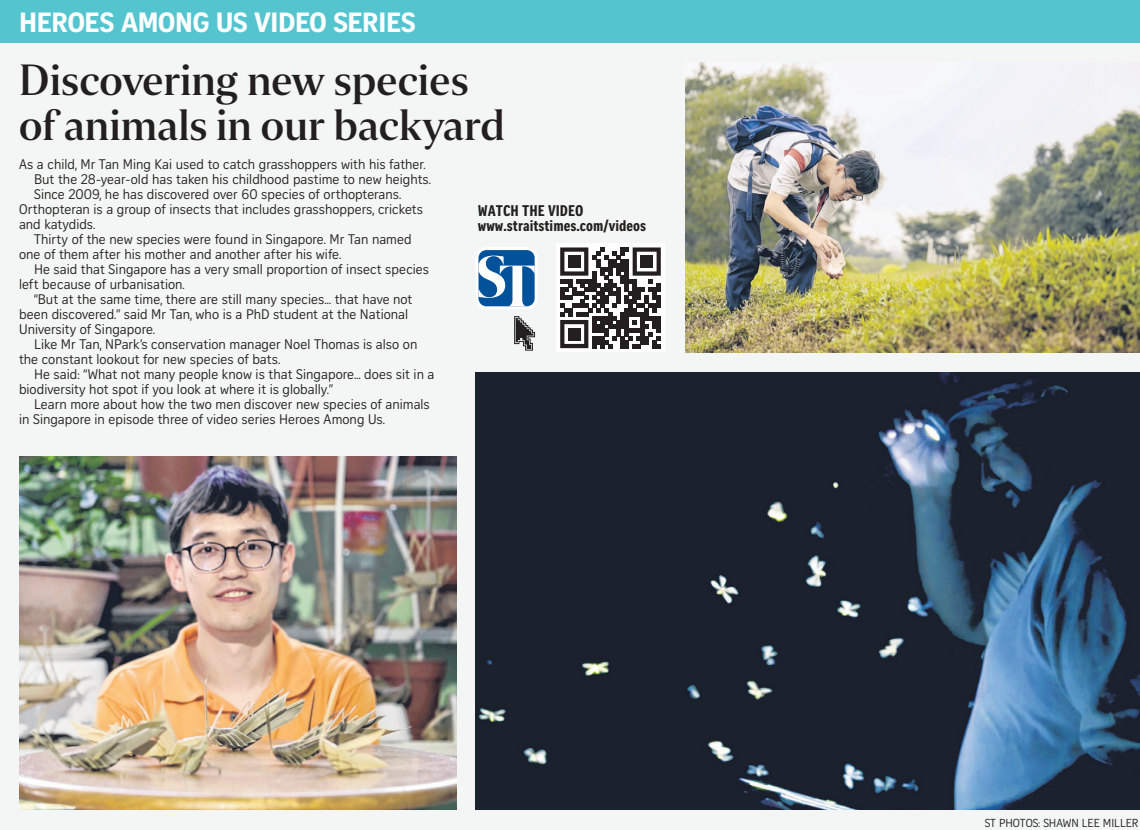
<style>
.page{position:relative;width:1140px;height:830px;background:#fff}
.page>*{position:absolute;margin:0;border:0;box-sizing:border-box;transform-origin:0 0}
.t1{font:43.5px/45px "Selane ST Thirty";letter-spacing:.005em;color:#231f20}
.t2{font:700 27px "Curator Serp Text";letter-spacing:-.01em;color:#fff}
.t3{font:15px/15px "Curator Head Cond ST Bold";color:#231f20}
.t4{font:13.5px "Curator Serp Text";color:#231f20}
.t5{font:11.25px "Curator Serp Text";color:#231f20}
</style>
<div class="page">
<div style="left:0;top:0;width:1140px;height:829px;background:#f3f6f4"></div>
<div style="left:0;top:0;width:1140px;height:43px;background:#54c5cf"></div>
<svg style="left:476px;top:248px;width:61px;height:103px"></svg>
<img style="left:476px;top:372px;width:664px;height:436px">
<img style="left:686px;top:63px;width:454px;height:289px">
<img style="left:19px;top:456px;width:437px;height:352px">
<div style="left:556px;top:243px;width:109px;height:109px;background:#fff"></div>
<svg style="left:560px;top:247px;width:101px;height:101px"></svg>
<div style="left:568px;top:255px;width:12px;height:12px;background:#231f20"></div>
<div style="left:640px;top:255px;width:12px;height:12px;background:#231f20"></div>
<div style="left:568px;top:328px;width:12px;height:12px;background:#231f20"></div>
<h2 class="t2" style="left:19px;top:6px;width:398px">HEROES AMONG US VIDEO SERIES</h2>
<h1 class="t1" style="left:19px;top:57px;width:487px">Discovering new species of animals in our backyard</h1>
<p class="t4" style="left:19px;top:156px;width:408px">As a child, Mr Tan Ming Kai used to catch grasshoppers with his father.</p>
<p class="t4" style="left:34px;top:171px;width:398px">But the 28-year-old has taken his childhood pastime to new heights.</p>
<p class="t4" style="left:34px;top:186px;width:369px">Since 2009, he has discovered over 60 species of orthopterans.</p>
<p class="t4" style="left:19px;top:201px;width:405px">Orthopteran is a group of insects that includes grasshoppers, crickets</p>
<p class="t4" style="left:19px;top:216px;width:78px">and katydids.</p>
<p class="t4" style="left:34px;top:231px;width:379px">Thirty of the new species were found in Singapore. Mr Tan named</p>
<p class="t4" style="left:19px;top:246px;width:324px">one of them after his mother and another after his wife.</p>
<p class="t4" style="left:34px;top:261px;width:396px">He said that Singapore has a very small proportion of insect species</p>
<p class="t4" style="left:19px;top:276px;width:167px">left because of urbanisation.</p>
<p class="t4" style="left:34px;top:291px;width:380px">“But at the same time, there are still many species… that have not</p>
<p class="t4" style="left:19px;top:306px;width:391px">been discovered.” said Mr Tan, who is a PhD student at the National</p>
<p class="t4" style="left:19px;top:321px;width:138px">University of Singapore.</p>
<p class="t4" style="left:34px;top:336px;width:385px">Like Mr Tan, NPark’s conservation manager Noel Thomas is also on</p>
<p class="t4" style="left:19px;top:351px;width:263px">the constant lookout for new species of bats.</p>
<p class="t4" style="left:34px;top:366px;width:402px">He said: “What not many people know is that Singapore… does sit in a</p>
<p class="t4" style="left:19px;top:381px;width:315px">biodiversity hot spot if you look at where it is globally.”</p>
<p class="t4" style="left:34px;top:396px;width:397px">Learn more about how the two men discover new species of animals</p>
<p class="t4" style="left:19px;top:411px;width:368px">in Singapore in episode three of video series Heroes Among Us.</p>
<p class="t3" style="left:478px;top:203px;width:170px">WATCH THE VIDEO www.straitstimes.com/videos</p>
<p class="t5" style="left:984px;top:815px;width:155px">ST PHOTOS: SHAWN LEE MILLER</p>
</div>
